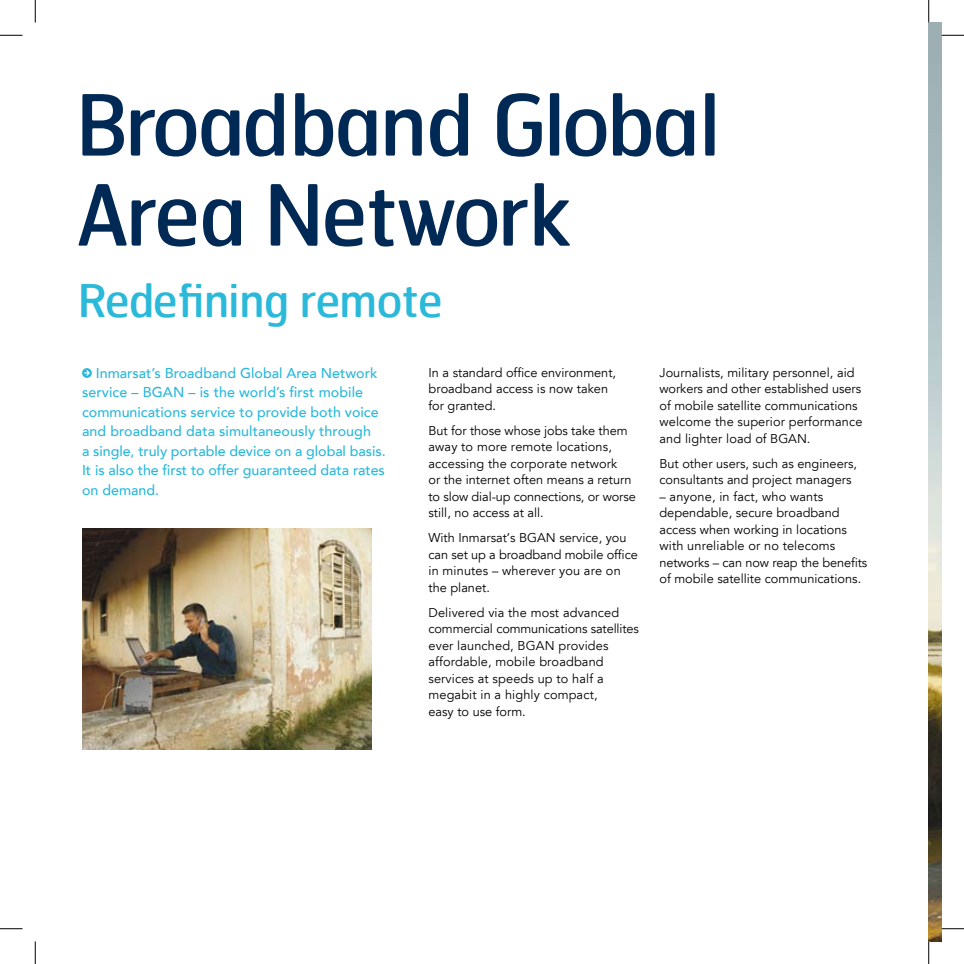
<style>
.page{position:relative;width:964px;height:964px;background:#fff}
.page>*{position:absolute;margin:0;border:0;box-sizing:border-box;transform-origin:0 0}
.t1{font:84px/90px "Hermes";letter-spacing:-.04em;color:#002a55}
.t2{font:45px "Hermes";letter-spacing:-.02em;color:#2bb9da}
.t3{font:500 14.25px/19.5px "Avenir LT";color:#2bb9da}
.t4{font:12.75px/16.5px "Avenir LT";color:#000}
</style>
<div class="page">
<img style="left:928px;top:22px;width:13px;height:919px">
<svg style="left:82px;top:368px;width:10px;height:10px"></svg>
<img style="left:82px;top:528px;width:289px;height:221px">
<svg style="left:0;top:35px;width:22px;height:1px"></svg>
<svg style="left:941px;top:35px;width:22px;height:1px"></svg>
<svg style="left:0;top:928px;width:22px;height:1px"></svg>
<svg style="left:941px;top:928px;width:22px;height:1px"></svg>
<svg style="left:35px;top:0;width:1px;height:23px"></svg>
<svg style="left:35px;top:941px;width:1px;height:22px"></svg>
<svg style="left:928px;top:0;width:1px;height:23px"></svg>
<svg style="left:928px;top:941px;width:1px;height:22px"></svg>
<h1 class="t1" style="left:76px;top:77px;width:646px">Broadband Global<br>Area Network</h1>
<h2 class="t2" style="left:78px;top:271px;width:366px">Redefining remote</h2>
<p class="t3" style="left:82px;top:363px;width:305px;text-indent:14px">Inmarsat’s Broadband Global Area Network service – BGAN – is the world’s first mobile communications service to provide both voice and broadband data simultaneously through<br>a single, truly portable device on a global basis.<br>It is also the first to offer guaranteed data rates on demand.</p>
<p class="t4" style="left:428px;top:364px;width:189px">In a standard office environment, broadband access is now taken for granted.</p>
<p class="t4" style="left:428px;top:422px;width:209px">But for those whose jobs take them away to more remote locations, accessing the corporate network<br>or the internet often means a return to slow dial-up connections, or worse still, no access at all.</p>
<p class="t4" style="left:428px;top:530px;width:211px">With Inmarsat’s BGAN service, you can set up a broadband mobile office in minutes – wherever you are on the planet.</p>
<p class="t4" style="left:428px;top:604px;width:212px">Delivered via the most advanced commercial communications satellites ever launched, BGAN provides affordable, mobile broadband services at speeds up to half a megabit in a highly compact,<br>easy to use form.</p>
<p class="t4" style="left:659px;top:364px;width:204px">Journalists, military personnel, aid workers and other established users of mobile satellite communications welcome the superior performance and lighter load of BGAN.</p>
<p class="t4" style="left:659px;top:455px;width:199px">But other users, such as engineers, consultants and project managers</p>
<p class="t4" style="left:659px;top:488px;width:209px">– anyone, in fact, who wants dependable, secure broadband access when working in locations with unreliable or no telecoms networks – can now reap the benefits of mobile satellite communications.</p>
</div>
